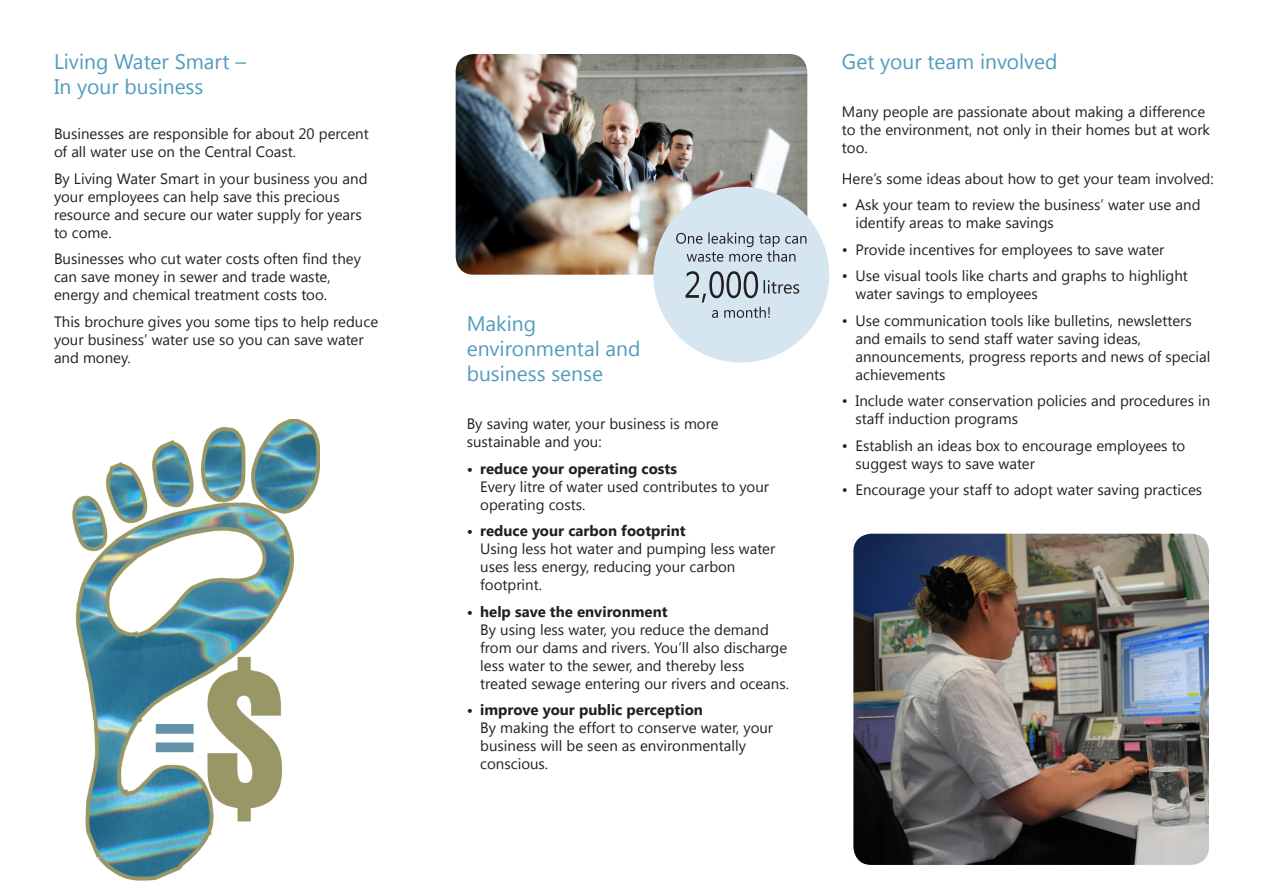
<style>
.page{position:relative;width:1263px;height:893px;background:#fff}
.page>*{position:absolute;margin:0;border:0;box-sizing:border-box;transform-origin:0 0}
.heading{font:21px "Segoe UI";color:#529cbe}
.heading_2{font:21px/25.2px "Segoe UI";color:#529cbe}
.t1{font:15px/18px "Segoe UI";color:#231f20}
.s1{font-weight:700}
</style>
<div class="page">
<img style="left:853px;top:534px;width:356px;height:331px">
<img style="left:456px;top:54px;width:351px;height:221px">
<img style="left:72px;top:420px;width:248px;height:461px">
<svg style="left:645px;top:178px;width:184px;height:185px"></svg>
<p class="heading" style="left:54px;top:47px;width:193px">Living Water Smart –</p>
<p class="heading" style="left:54px;top:72px;width:151px">In your business</p>
<p class="t1" style="left:54px;top:124px;width:316px">Businesses are responsible for about 20 percent of all water use on the Central Coast.</p>
<p class="t1" style="left:54px;top:169px;width:315px">By Living Water Smart in your business you and your employees can help save this precious resource and secure our water supply for years to come.</p>
<p class="t1" style="left:54px;top:249px;width:308px">Businesses who cut water costs often find they can save money in sewer and trade waste, energy and chemical treatment costs too.</p>
<p class="t1" style="left:54px;top:312px;width:326px">This brochure gives you some tips to help reduce your business’ water use so you can save water and money.</p>
<p class="heading_2" style="left:467px;top:310px;width:175px">Making environmental and business sense</p>
<p class="t1" style="left:467px;top:414px;width:253px">By saving water, your business is more sustainable and you:</p>
<p class="t1" style="left:480px;top:459px;width:290px;text-indent:-14px"><span class="s1">• reduce your operating costs<br></span>Every litre of water used contributes to your operating costs.</p>
<p class="t1" style="left:480px;top:521px;width:297px;text-indent:-14px"><span class="s1">• reduce your carbon footprint<br></span>Using less hot water and pumping less water uses less energy, reducing your carbon footprint.</p>
<p class="t1" style="left:480px;top:602px;width:310px;text-indent:-14px"><span class="s1">• help save the environment<br></span>By using less water, you reduce the demand from our dams and rivers. You’ll also discharge less water to the sewer, and thereby less treated sewage entering our rivers and oceans.</p>
<p class="t1" style="left:480px;top:700px;width:294px;text-indent:-14px"><span class="s1">• improve your public perception<br></span>By making the effort to conserve water, your business will be seen as environmentally conscious.</p>
<p class="heading" style="left:842px;top:47px;width:217px">Get your team involved</p>
<p class="t1" style="left:842px;top:102px;width:369px">Many people are passionate about making a difference to the environment, not only in their homes but at work too.</p>
<p class="t1" style="left:842px;top:169px;width:373px">Here’s some ideas about how to get your team involved:</p>
<p class="t1" style="left:855px;top:195px;width:346px;text-indent:-14px">• Ask your team to review the business’ water use and identify areas to make savings</p>
<p class="t1" style="left:842px;top:240px;width:324px">• Provide incentives for employees to save water</p>
<p class="t1" style="left:855px;top:266px;width:334px;text-indent:-14px">• Use visual tools like charts and graphs to highlight water savings to employees</p>
<p class="t1" style="left:855px;top:311px;width:356px;text-indent:-14px">• Use communication tools like bulletins, newsletters and emails to send staff water saving ideas, announcements, progress reports and news of special achievements</p>
<p class="t1" style="left:855px;top:391px;width:356px;text-indent:-14px">• Include water conservation policies and procedures in staff induction programs</p>
<p class="t1" style="left:855px;top:436px;width:331px;text-indent:-14px">• Establish an ideas box to encourage employees to suggest ways to save water</p>
<p class="t1" style="left:842px;top:480px;width:362px">• Encourage your staff to adopt water saving practices</p>
</div>
